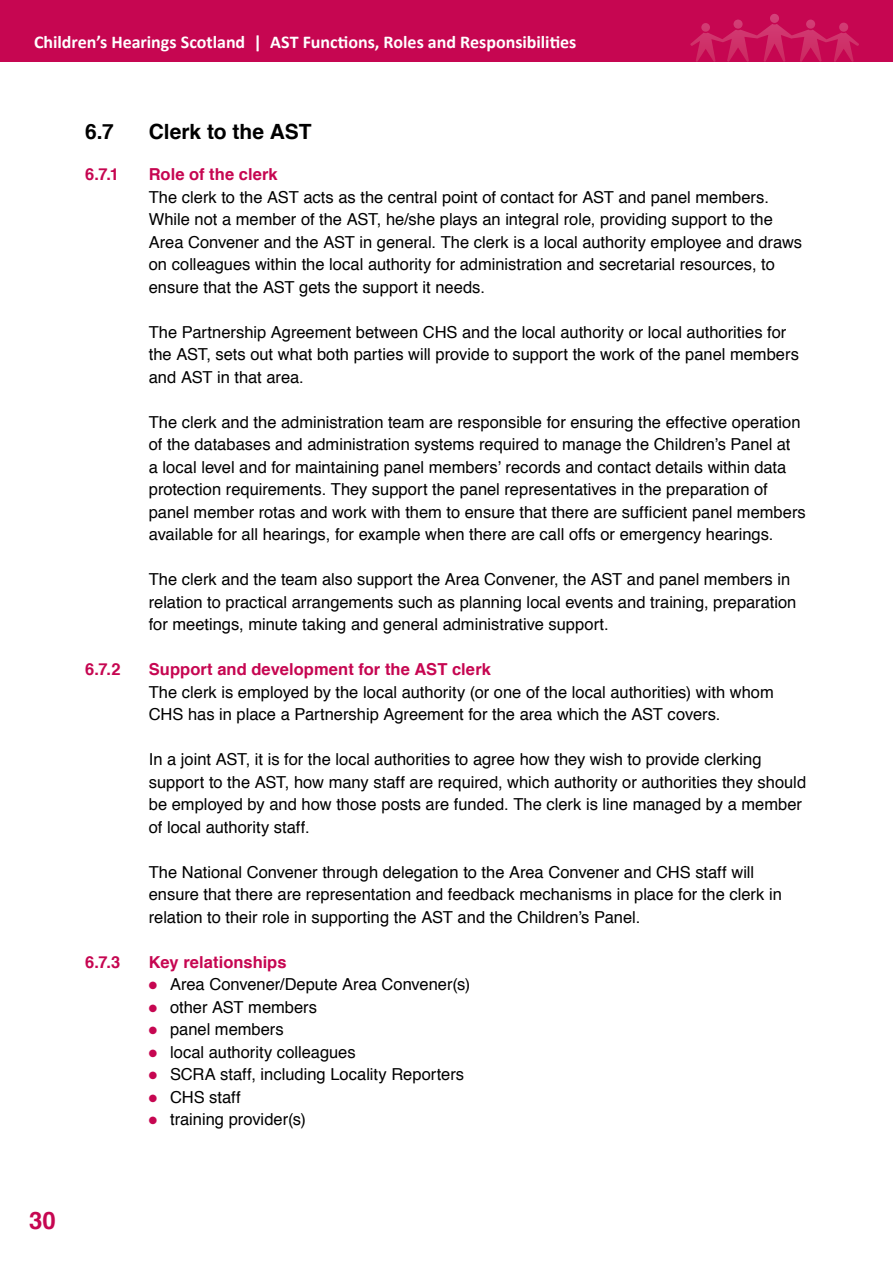
<style>
.page{position:relative;width:893px;height:1263px;background:#fff}
.page>*{position:absolute;margin:0;border:0;box-sizing:border-box;transform-origin:0 0}
.t1{font:700 24px "Helvetica";color:#c60651}
.t2{font:700 21px "Helvetica";color:#000}
.t3{font:700 18px "Calibri";color:#fff}
.t4{font:16.5px/22.5px "Helvetica";color:#000}
.t5{font:700 16.5px "Helvetica";letter-spacing:.005em;color:#c60651}
.s1{color:#c60651}
</style>
<div class="page">
<div style="left:0;top:0;width:893px;height:62px;background:#c60651"></div>
<svg style="left:690px;top:14px;width:169px;height:48px"></svg>
<p class="t3" style="left:34px;top:30px;width:544px">Children’s Hearings Scotland | AST Functions, Roles and Responsibilities</p>
<p class="t2" style="left:85px;top:115px;width:30px">6.7</p>
<p class="t2" style="left:149px;top:115px;width:164px">Clerk to the AST</p>
<p class="t5" style="left:85px;top:161px;width:35px">6.7.1</p>
<p class="t5" style="left:149px;top:161px;width:130px">Role of the clerk</p>
<p class="t4" style="left:149px;top:186px;width:655px">The clerk to the AST acts as the central point of contact for AST and panel members.<br>While not a member of the AST, he/she plays an integral role, providing support to the Area Convener and the AST in general. The clerk is a local authority employee and draws on colleagues within the local authority for administration and secretarial resources, to ensure that the AST gets the support it needs.</p>
<p class="t4" style="left:149px;top:321px;width:652px">The Partnership Agreement between CHS and the local authority or local authorities for the AST, sets out what both parties will provide to support the work of the panel members and AST in that area.</p>
<p class="t4" style="left:149px;top:411px;width:658px">The clerk and the administration team are responsible for ensuring the effective operation of the databases and administration systems required to manage the Children’s Panel at<br>a local level and for maintaining panel members’ records and contact details within data protection requirements. They support the panel representatives in the preparation of panel member rotas and work with them to ensure that there are sufficient panel members available for all hearings, for example when there are call offs or emergency hearings.</p>
<p class="t4" style="left:149px;top:569px;width:649px">The clerk and the team also support the Area Convener, the AST and panel members in relation to practical arrangements such as planning local events and training, preparation for meetings, minute taking and general administrative support.</p>
<p class="t5" style="left:85px;top:656px;width:37px">6.7.2</p>
<p class="t5" style="left:149px;top:656px;width:344px">Support and development for the AST clerk</p>
<p class="t4" style="left:149px;top:681px;width:626px">The clerk is employed by the local authority (or one of the local authorities) with whom<br>CHS has in place a Partnership Agreement for the area which the AST covers.</p>
<p class="t4" style="left:149px;top:748px;width:659px">In a joint AST, it is for the local authorities to agree how they wish to provide clerking support to the AST, how many staff are required, which authority or authorities they should be employed by and how those posts are funded. The clerk is line managed by a member of local authority staff.</p>
<p class="t4" style="left:149px;top:861px;width:634px">The National Convener through delegation to the Area Convener and CHS staff will ensure that there are representation and feedback mechanisms in place for the clerk in relation to their role in supporting the AST and the Children’s Panel.</p>
<p class="t5" style="left:85px;top:948px;width:37px">6.7.3</p>
<p class="t5" style="left:149px;top:948px;width:139px">Key relationships</p>
<p class="t4" style="left:149px;top:973px;width:323px"><span class="s1">●</span> Area Convener/Depute Area Convener(s)</p>
<p class="t4" style="left:149px;top:996px;width:170px"><span class="s1">●</span> other AST members</p>
<p class="t4" style="left:149px;top:1018px;width:136px"><span class="s1">●</span> panel members</p>
<p class="t4" style="left:149px;top:1041px;width:208px"><span class="s1">●</span> local authority colleagues</p>
<p class="t4" style="left:149px;top:1063px;width:317px"><span class="s1">●</span> SCRA staff, including Locality Reporters</p>
<p class="t4" style="left:149px;top:1086px;width:94px"><span class="s1">●</span> CHS staff</p>
<p class="t4" style="left:149px;top:1108px;width:159px"><span class="s1">●</span> training provider(s)</p>
<h1 class="t1" style="left:29px;top:1201px;width:28px">30</h1>
</div>
